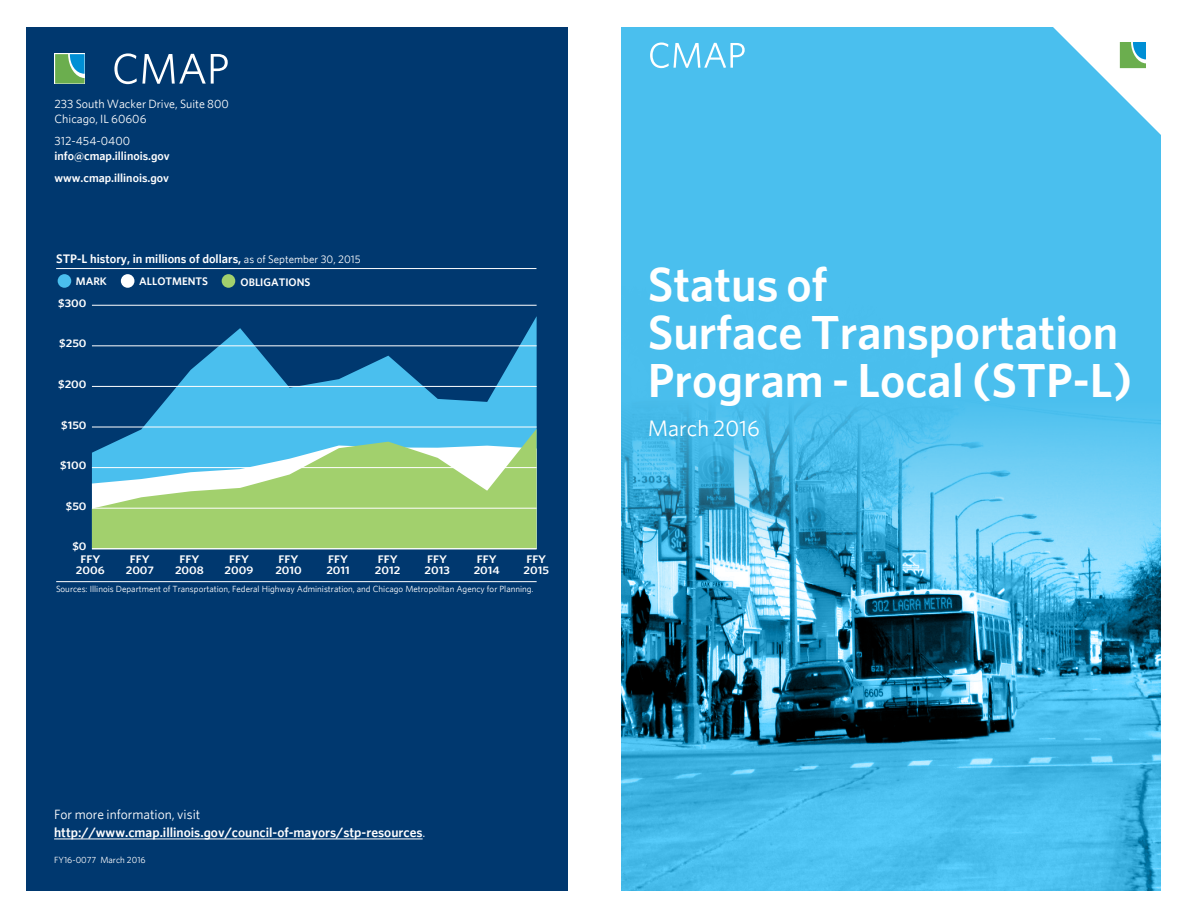
<style>
.page{position:relative;width:1188px;height:918px;background:#fff}
.page>*{position:absolute;margin:0;border:0;box-sizing:border-box;transform-origin:0 0}
.Headline_-_36_36_San{font:700 48px/48px "CMAP Sans";color:#fff}
.Headline_-_36_36_San-2{font:22.5px "CMAP Sans";color:#fff}
.Body_-_9_12_Serif{font:700 13.5px/18px "CMAP Sans";color:#fff}
.t1{font:700 12.45px "CMAP Sans";color:#fff}
.Body_-_9_12_Serif-2{font:700 12px/15px "CMAP Sans";color:#fff}
.Body_-_9_12_Serif-3{font:12px/15px "CMAP Sans";color:#fff}
.t2{font:700 11.1px/11.1px "CMAP Sans";color:#fff;scale:1.1 1}
.t3{font:700 11.1px "CMAP Sans";color:#fff}
.t4{font:9px "CMAP Sans";color:#fff}
.s1{font-weight:400}
.s2{font-weight:400;font-size:11.1px}
</style>
<div class="page">
<div style="left:621px;top:27px;width:540px;height:259px;background:#4abfee"></div>
<div style="left:26px;top:27px;width:542px;height:864px;background:#00386f"></div>
<img style="left:621px;top:286px;width:540px;height:605px">
<svg style="left:650px;top:43px;width:95px;height:25px"></svg>
<svg style="left:1120px;top:42px;width:26px;height:26px"></svg>
<hr style="left:54px;top:839px;width:369px;height:1px;background:#fff">
<div style="left:58px;top:274px;width:13px;height:14px;background:#4abfee;border-radius:50%"></div>
<div style="left:121px;top:274px;width:13px;height:14px;background:#fff;border-radius:50%"></div>
<div style="left:222px;top:274px;width:13px;height:14px;background:#a2d06d;border-radius:50%"></div>
<hr style="left:56px;top:581px;width:481px;height:1px;background:#fff">
<hr style="left:56px;top:268px;width:480px;height:1px;background:#fff">
<svg style="left:92px;top:316px;width:445px;height:113px"></svg>
<svg style="left:92px;top:429px;width:445px;height:119px;background:#97d09e"></svg>
<hr style="left:92px;top:305px;width:445px;height:1px;background:#fff">
<hr style="left:92px;top:346px;width:445px;height:1px;background:#fff">
<hr style="left:92px;top:386px;width:445px;height:1px;background:#fff">
<hr style="left:92px;top:427px;width:445px;height:1px;background:#fff">
<hr style="left:92px;top:467px;width:445px;height:1px;background:#fff">
<hr style="left:92px;top:508px;width:445px;height:1px;background:#fff">
<hr style="left:92px;top:548px;width:445px;height:1px;background:#fff">
<svg style="left:55px;top:54px;width:30px;height:30px"></svg>
<svg style="left:114px;top:53px;width:114px;height:31px"></svg>
<p class="Body_-_9_12_Serif-3" style="left:55px;top:96px;width:176px">233 South Wacker Drive, Suite 800<br>Chicago, IL 60606</p>
<p class="Body_-_9_12_Serif-2" style="left:55px;top:133px;width:117px"><span class="s1">312-454-0400 </span>info@cmap.illinois.gov</p>
<p class="Body_-_9_12_Serif-2" style="left:55px;top:170px;width:116px">www.cmap.illinois.gov</p>
<p class="t1" style="left:56px;top:252px;width:306px">STP-L history, in millions of dollars, <span class="s2">as of September 30, 2015</span></p>
<p class="t3" style="left:76px;top:275px;width:33px">MARK</p>
<p class="t3" style="left:139px;top:275px;width:70px">ALLOTMENTS</p>
<p class="t3" style="left:241px;top:275px;width:71px">OBLIGATIONS</p>
<p class="t2" style="left:58px;top:297px;width:27px">$300</p>
<p class="t2" style="left:59px;top:338px;width:26px">$250</p>
<p class="t2" style="left:58px;top:378px;width:27px">$200</p>
<p class="t2" style="left:61px;top:419px;width:25px">$150</p>
<p class="t2" style="left:60px;top:459px;width:26px">$100</p>
<p class="t2" style="left:66px;top:500px;width:20px">$50</p>
<p class="t2" style="left:72px;top:541px;width:14px">$0</p>
<p class="t2" style="left:76px;top:554px;width:28px;text-align:center">FFY<br>2006</p>
<p class="t2" style="left:126px;top:554px;width:27px;text-align:center">FFY<br>2007</p>
<p class="t2" style="left:175px;top:554px;width:28px;text-align:center">FFY<br>2008</p>
<p class="t2" style="left:225px;top:554px;width:28px;text-align:center">FFY<br>2009</p>
<p class="t2" style="left:275px;top:554px;width:26px">FFY<br>2010</p>
<p class="t2" style="left:326px;top:554px;width:23px">FFY<br>2011</p>
<p class="t2" style="left:375px;top:554px;width:25px">FFY<br>2012</p>
<p class="t2" style="left:425px;top:554px;width:25px">FFY<br>2013</p>
<p class="t2" style="left:474px;top:554px;width:25px">FFY<br>2014</p>
<p class="t2" style="left:524px;top:554px;width:25px">FFY<br>2015</p>
<p class="t4" style="left:56px;top:583px;width:479px">Sources: Illinois Department of Transportation, Federal Highway Administration, and Chicago Metropolitan Agency for Planning.</p>
<p class="Body_-_9_12_Serif" style="left:54px;top:805px;width:373px"><span class="s1">For more information, visit </span>http://www.cmap.illinois.gov/council-of-mayors/stp-resources<span class="s1">.</span></p>
<p class="t4" style="left:54px;top:854px;width:93px">FY16-0077 March 2016</p>
<p class="Headline_-_36_36_San" style="left:648px;top:259px;width:486px">Status of<br>Surface Transportation<br>Program - Local (STP-L)</p>
<p class="Headline_-_36_36_San-2" style="left:648px;top:415px;width:114px">March 2016</p>
</div>
